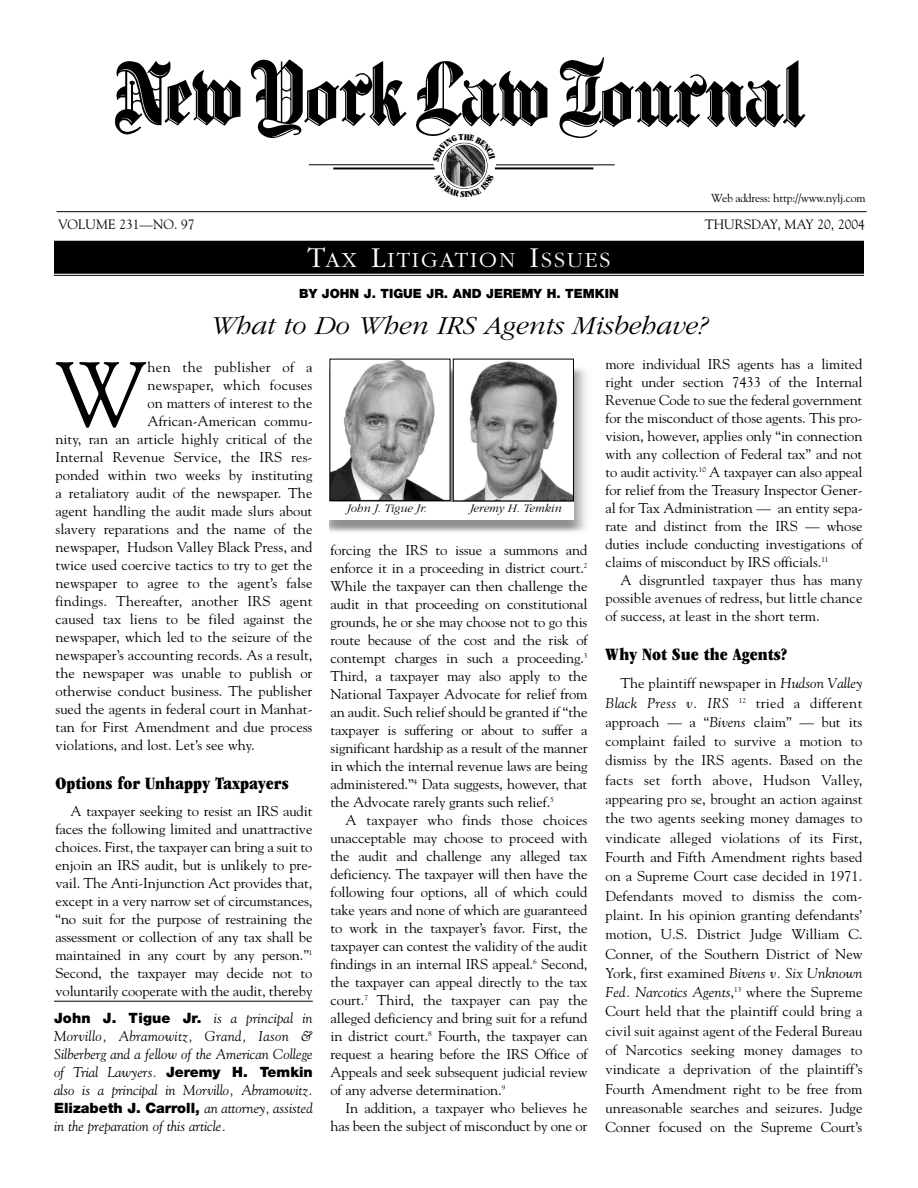
<style>
.page{position:relative;width:918px;height:1188px;background:#fff}
.page>*{position:absolute;margin:0;border:0;box-sizing:border-box;transform-origin:0 0}
.t1{font:90.9px "Goudy";color:#000}
.t2{font:27px "ITC Garamond MM It 300 625";color:#000;scale:1.05 1}
.t3{font:22.5px "ITC Garamond MM 300 625";letter-spacing:.08em;color:#fff}
.t4{font:18px "ITC Garamond MM 775 400";color:#000}
.t5{font:14.25px/18px "Goudy";color:#000;text-align:justify}
.t6{font:italic 14.25px/18px "Goudy";color:#000;text-align:justify}
.t7{font:900 14.25px "Helvetica Neue";color:#000}
.t8{font:14.25px "Goudy";letter-spacing:.02em;color:#000}
.t9{font:13.5px "Goudy";color:#000}
.t10{font:900 12.75px "Helvetica Neue";color:#000}
.t11{font:12px "ITC Garamond MM It 300 625";color:#000}
.t12{font:11.55px "Goudy";letter-spacing:-.02em;color:#000}
.s1{font-size:30px}
.s2{font-family:"Goudy";font-weight:400;font-style:italic}
.s3{font-family:"Helvetica Neue";font-weight:900;font-style:normal}
.s4{font-style:italic}
</style>
<div class="page">
<img style="left:114px;top:57px;width:692px;height:81px">
<hr style="left:333px;top:168px;width:102px;height:1px;background:#000">
<hr style="left:309px;top:165px;width:125px;height:1px;background:#000">
<hr style="left:496px;top:165px;width:119px;height:1px;background:#000">
<hr style="left:495px;top:167px;width:98px;height:2px;background:#000">
<img style="left:443px;top:145px;width:43px;height:42px;border-radius:50%">
<hr style="left:57px;top:211px;width:810px;height:1px;background:#000">
<img style="left:329px;top:364px;width:257px;height:168px">
<img style="left:332px;top:361px;width:116px;height:138px">
<div style="left:330px;top:359px;width:120px;height:142px;border:1px solid #000"></div>
<img style="left:455px;top:361px;width:117px;height:138px">
<div style="left:453px;top:359px;width:121px;height:142px;border:1px solid #000"></div>
<div style="left:329px;top:503px;width:245px;height:17px;background:#fff"></div>
<div style="left:54px;top:241px;width:810px;height:33px;background:#000"></div>
<hr style="left:54px;top:275px;width:810px;height:1px;background:#000">
<hr style="left:54px;top:1001px;width:259px;height:1px;background:#000">
<svg style="left:433px;top:134px;width:62px;height:28px"></svg>
<svg style="left:442px;top:173px;width:45px;height:16px"></svg>
<p class="t12" style="left:711px;top:193px;width:156px">Web address: http://www.nylj.com</p>
<p class="t9" style="left:58px;top:219px;width:138px">VOLUME 231—NO. 97</p>
<p class="t9" style="left:705px;top:219px;width:162px">THURSDAY, MAY 20, 2004</p>
<h3 class="t3" style="left:308px;top:251px;width:304px"><span class="s1">T</span>AX <span class="s1">L</span>ITIGATION <span class="s1">I</span>SSUES</h3>
<p class="t10" style="left:299px;top:289px;width:321px">BY JOHN J. TIGUE JR. AND JEREMY H. TEMKIN</p>
<h2 class="t2" style="left:210px;top:315px;width:475px">What to Do When IRS Agents Misbehave?</h2>
<h1 class="t1" style="left:55px;top:358px;width:94px">W</h1>
<p class="t8" style="left:148px;top:361px;width:166px">hen the publisher of a</p>
<p class="t5" style="left:148px;top:377px;width:166px">newspaper, which focuses</p>
<p class="t5" style="left:148px;top:395px;width:166px">on matters of interest to the</p>
<p class="t5" style="left:148px;top:413px;width:166px">African-American commu-</p>
<p class="t5" style="left:55px;top:431px;width:259px">nity, ran an article highly critical of the</p>
<p class="t5" style="left:55px;top:449px;width:259px">Internal Revenue Service, the IRS res-</p>
<p class="t5" style="left:55px;top:467px;width:258px">ponded within two weeks by instituting</p>
<p class="t5" style="left:55px;top:485px;width:259px">a retaliatory audit of the newspaper. The</p>
<p class="t5" style="left:55px;top:503px;width:259px">agent handling the audit made slurs about</p>
<p class="t5" style="left:55px;top:521px;width:259px">slavery reparations and the name of the</p>
<p class="t5" style="left:55px;top:539px;width:258px">newspaper, Hudson Valley Black Press, and</p>
<p class="t5" style="left:55px;top:557px;width:259px">twice used coercive tactics to try to get the</p>
<p class="t5" style="left:55px;top:575px;width:259px">newspaper to agree to the agent’s false</p>
<p class="t5" style="left:55px;top:593px;width:259px">findings. Thereafter, another IRS agent</p>
<p class="t5" style="left:55px;top:611px;width:259px">caused tax liens to be filed against the</p>
<p class="t5" style="left:55px;top:629px;width:259px">newspaper, which led to the seizure of the</p>
<p class="t5" style="left:55px;top:647px;width:259px">newspaper’s accounting records. As a result,</p>
<p class="t5" style="left:55px;top:665px;width:258px">the newspaper was unable to publish or</p>
<p class="t5" style="left:55px;top:683px;width:259px">otherwise conduct business. The publisher</p>
<p class="t5" style="left:55px;top:701px;width:259px">sued the agents in federal court in Manhat-</p>
<p class="t5" style="left:55px;top:719px;width:259px">tan for First Amendment and due process</p>
<p class="t5" style="left:55px;top:737px;width:201px">violations, and lost. Let’s see why.</p>
<p class="t4" style="left:56px;top:776px;width:235px">Options for Unhappy Taxpayers</p>
<p class="t5" style="left:55px;top:803px;width:259px;text-indent:15px">A taxpayer seeking to resist an IRS audit faces the following limited and unattractive choices. First, the taxpayer can bring a suit to enjoin an IRS audit, but is unlikely to pre&shy;vail. The Anti-Injunction Act provides that, except in a very narrow set of circumstances, “no suit for the purpose of restraining the assessment or collection of any tax shall be maintained in any court by any person.”<sup>1<br></sup>Second, the taxpayer may decide not to voluntarily cooperate with the audit, thereby</p>
<p class="t7" style="left:54px;top:1012px;width:260px">John J. Tigue Jr. <span class="s2">is a principal in</span></p>
<p class="t6" style="left:54px;top:1028px;width:260px">Morvillo, Abramowitz, Grand, Iason &amp; Silberberg and a fellow of the American College of Trial Lawyers. <span class="s3">Jeremy H. Temkin </span>also is a principal in Morvillo, Abramowitz.</p>
<p class="t7" style="left:54px;top:1102px;width:260px">Elizabeth J. Carroll, <span class="s2">an attorney, assisted</span></p>
<p class="t6" style="left:54px;top:1118px;width:174px">in the preparation of this article.</p>
<p class="t11" style="left:347px;top:504px;width:81px">John J. Tigue Jr.</p>
<p class="t11" style="left:470px;top:504px;width:93px">Jeremy H. Temkin</p>
<p class="t5" style="left:330px;top:542px;width:259px">forcing the IRS to issue a summons and enforce it in a proceeding in district court.<sup>2<br></sup>While the taxpayer can then challenge the audit in that proceeding on constitutional grounds, he or she may choose not to go this route because of the cost and the risk of contempt charges in such a proceeding.<sup>3<br></sup>Third, a taxpayer may also apply to the National Taxpayer Advocate for relief from an audit. Such relief should be granted if “the taxpayer is suffering or about to suffer a significant hardship as a result of the manner in which the internal revenue laws are being administered.”<sup>4</sup> Data suggests, however, that the Advocate rarely grants such relief.<sup>5</sup></p>
<p class="t5" style="left:330px;top:812px;width:259px;text-indent:15px">A taxpayer who finds those choices unacceptable may choose to proceed with the audit and challenge any alleged tax deficiency. The taxpayer will then have the following four options, all of which could take years and none of which are guaranteed to work in the taxpayer’s favor. First, the taxpayer can contest the validity of the audit findings in an internal IRS appeal.<sup>6</sup> Second, the taxpayer can appeal directly to the tax court.<sup>7</sup> Third, the taxpayer can pay the alleged deficiency and bring suit for a refund in district court.<sup>8</sup> Fourth, the taxpayer can request a hearing before the IRS Office of Appeals and seek subsequent judicial review of any adverse determination.<sup>9</sup></p>
<p class="t5" style="left:330px;top:1100px;width:259px;text-align:right">In addition, a taxpayer who believes he has been the subject of misconduct by one or</p>
<p class="t5" style="left:606px;top:356px;width:259px">more individual IRS agents has a limited right under section 7433 of the Internal Revenue Code to sue the federal government for the misconduct of those agents. This pro&shy;vision, however, applies only “in connection with any collection of Federal tax” and not to audit activity.<sup>10</sup> A taxpayer can also appeal for relief from the Treasury Inspector Gener&shy;al for Tax Administration — an entity sepa&shy;rate and distinct from the IRS — whose duties include conducting investigations of claims of misconduct by IRS officials.<sup>11</sup></p>
<p class="t5" style="left:605px;top:572px;width:259px;text-indent:15px">A disgruntled taxpayer thus has many possible avenues of redress, but little chance of success, at least in the short term.</p>
<p class="t4" style="left:606px;top:647px;width:183px">Why Not Sue the Agents?</p>
<p class="t5" style="left:605px;top:675px;width:259px;line-height:19.4px;text-indent:15px">The plaintiff newspaper in <span class="s4">Hudson Valley Black Press v. IRS</span> <sup>12</sup> tried a different approach — a “<span class="s4">Bivens</span> claim” — but its complaint failed to survive a motion to dismiss by the IRS agents. Based on the facts set forth above, Hudson Valley, appearing pro se, brought an action against the two agents seeking money damages to vindicate alleged violations of its First, Fourth and Fifth Amendment rights based on a Supreme Court case decided in 1971.<br>Defendants moved to dismiss the com&shy;plaint. In his opinion granting defendants’ motion, U.S. District Judge William C.<br>Conner, of the Southern District of New York, first examined <span class="s4">Bivens v. Six Unknown Fed. Narcotics Agents</span>,<sup>13</sup> where the Supreme Court held that the plaintiff could bring a civil suit against agent of the Federal Bureau of Narcotics seeking money damages to vindicate a deprivation of the plaintiff’s Fourth Amendment right to be free from unreasonable searches and seizures. Judge Conner focused on the Supreme Court’s</p>
</div>
